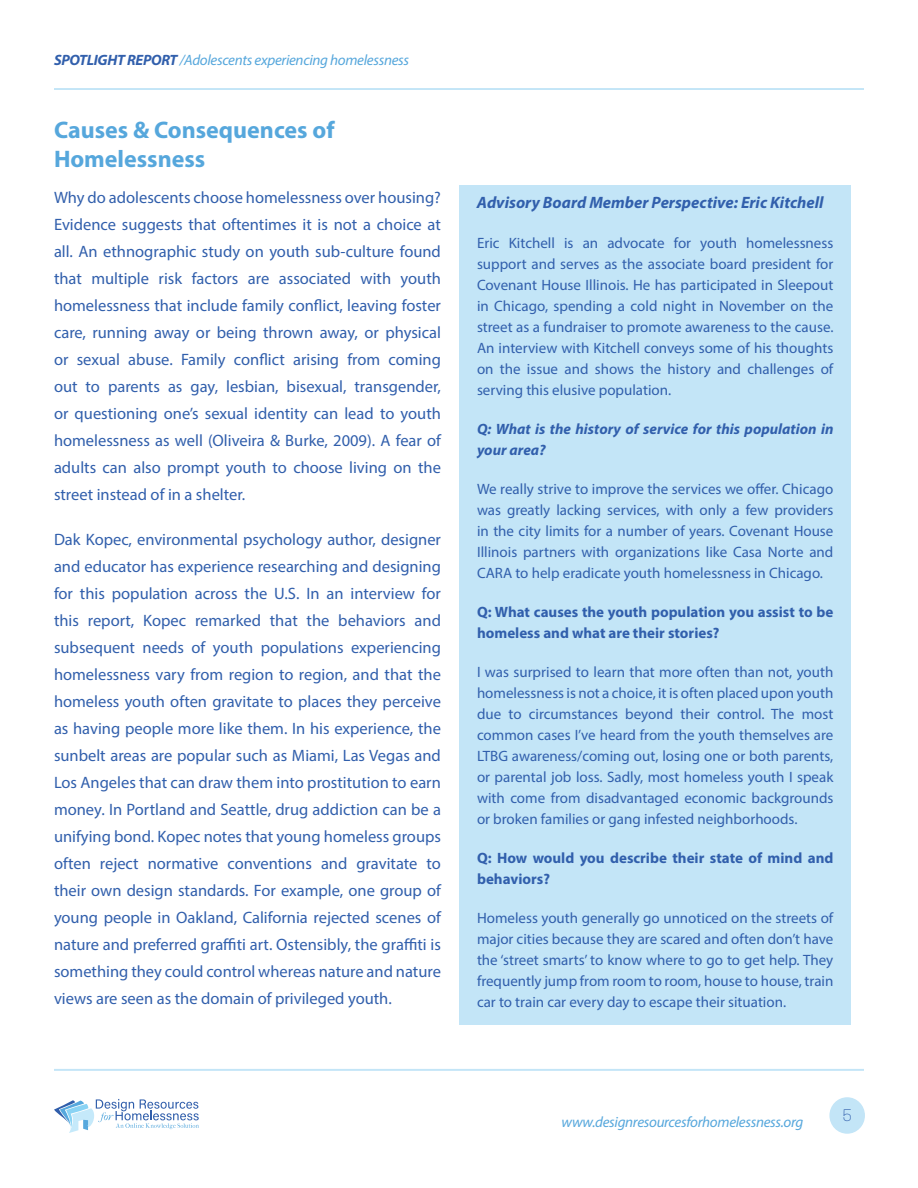
<style>
.page{position:relative;width:918px;height:1188px;background:#fff}
.page>*{position:absolute;margin:0;border:0;box-sizing:border-box;transform-origin:0 0}
.t1{font:700 24px/28.8px "Myriad Pro";color:#56a7dc}
.t2{font:16.5px/27px "Myriad Pro";color:#315fac;text-align:justify}
.t3{font:italic 700 16.5px "Myriad Pro";color:#315fac}
.t4{font:15px/21px "Myriad Pro";color:#315fac;text-align:justify}
.t5{font:700 15px/21px "Myriad Pro";color:#315fac}
.t6{font:italic 15px "Myriad Pro";letter-spacing:-.02em;color:#56a7dc}
.t7{font:italic 700 15px/21px "Myriad Pro";color:#315fac}
.t8{font:300 15px "Cooper Hewitt";color:#315fac}
.s1{font-weight:700;color:#315fac}
</style>
<div class="page">
<div style="left:830px;top:1098px;width:34px;height:35px;background:#c3e5f7;border-radius:50%"></div>
<div style="left:829px;top:1097px;width:36px;height:37px;border:2px solid #c3e5f7;border-radius:50%"></div>
<svg style="left:54px;top:1099px;width:145px;height:34px"></svg>
<hr style="left:54px;top:1069px;width:810px;height:2px;background:#c3e5f7">
<hr style="left:54px;top:88px;width:810px;height:2px;background:#c3e5f7">
<div style="left:459px;top:185px;width:392px;height:839px;background:#c3e5f7"></div>
<p class="t6" style="left:54px;top:51px;width:357px"><span class="s1">SPOTLIGHT REPORT</span> /Adolescents experiencing homelessness</p>
<h1 class="t1" style="left:54px;top:115px;width:282px">Causes &amp; Consequences of<br>Homelessness</h1>
<p class="t2" style="left:54px;top:184px;width:389px">Why do adolescents choose homelessness over housing?<br>Evidence suggests that oftentimes it is not a choice at all. An ethnographic study on youth sub-culture found that multiple risk factors are associated with youth homelessness that include family conflict, leaving foster care, running away or being thrown away, or physical or sexual abuse. Family conflict arising from coming out to parents as gay, lesbian, bisexual, transgender, or questioning one’s sexual identity can lead to youth homelessness as well (Oliveira &amp; Burke, 2009). A fear of adults can also prompt youth to choose living on the street instead of in a shelter.</p>
<p class="t2" style="left:54px;top:526px;width:389px">Dak Kopec, environmental psychology author, designer and educator has experience researching and designing for this population across the U.S. In an interview for this report, Kopec remarked that the behaviors and subsequent needs of youth populations experiencing homelessness vary from region to region, and that the homeless youth often gravitate to places they perceive as having people more like them. In his experience, the sunbelt areas are popular such as Miami, Las Vegas and Los Angeles that can draw them into prostitution to earn money. In Portland and Seattle, drug addiction can be a unifying bond. Kopec notes that young homeless groups often reject normative conventions and gravitate to their own design standards. For example, one group of young people in Oakland, California rejected scenes of nature and preferred graffiti art. Ostensibly, the graffiti is something they could control whereas nature and nature views are seen as the domain of privileged youth.</p>
<p class="t3" style="left:477px;top:192px;width:348px">Advisory Board Member Perspective: Eric Kitchell</p>
<p class="t4" style="left:477px;top:232px;width:358px">Eric Kitchell is an advocate for youth homelessness support and serves as the associate board president for Covenant House Illinois. He has participated in Sleepout in Chicago, spending a cold night in November on the street as a fundraiser to promote awareness to the cause.<br>An interview with Kitchell conveys some of his thoughts on the issue and shows the history and challenges of serving this elusive population.</p>
<p class="t7" style="left:477px;top:418px;width:358px">Q: What is the history of service for this population in your area?</p>
<p class="t4" style="left:477px;top:478px;width:358px">We really strive to improve the services we offer. Chicago was greatly lacking services, with only a few providers in the city limits for a number of years. Covenant House Illinois partners with organizations like Casa Norte and CARA to help eradicate youth homelessness in Chicago.</p>
<p class="t5" style="left:477px;top:601px;width:358px">Q: What causes the youth population you assist to be homeless and what are their stories?</p>
<p class="t4" style="left:477px;top:661px;width:358px">I was surprised to learn that more often than not, youth homelessness is not a choice, it is often placed upon youth due to circumstances beyond their control. The most common cases I’ve heard from the youth themselves are LTBG awareness/coming out, losing one or both parents, or parental job loss. Sadly, most homeless youth I speak with come from disadvantaged economic backgrounds or broken families or gang infested neighborhoods.</p>
<p class="t5" style="left:477px;top:847px;width:358px">Q: How would you describe their state of mind and behaviors?</p>
<p class="t4" style="left:477px;top:907px;width:358px">Homeless youth generally go unnoticed on the streets of major cities because they are scared and often don’t have the ‘street smarts’ to know where to go to get help. They frequently jump from room to room, house to house, train car to train car every day to escape their situation.</p>
<p class="t6" style="left:562px;top:1113px;width:243px">www.designresourcesforhomelessness.org</p>
<p class="t8" style="left:843px;top:1106px;width:10px">5</p>
</div>
